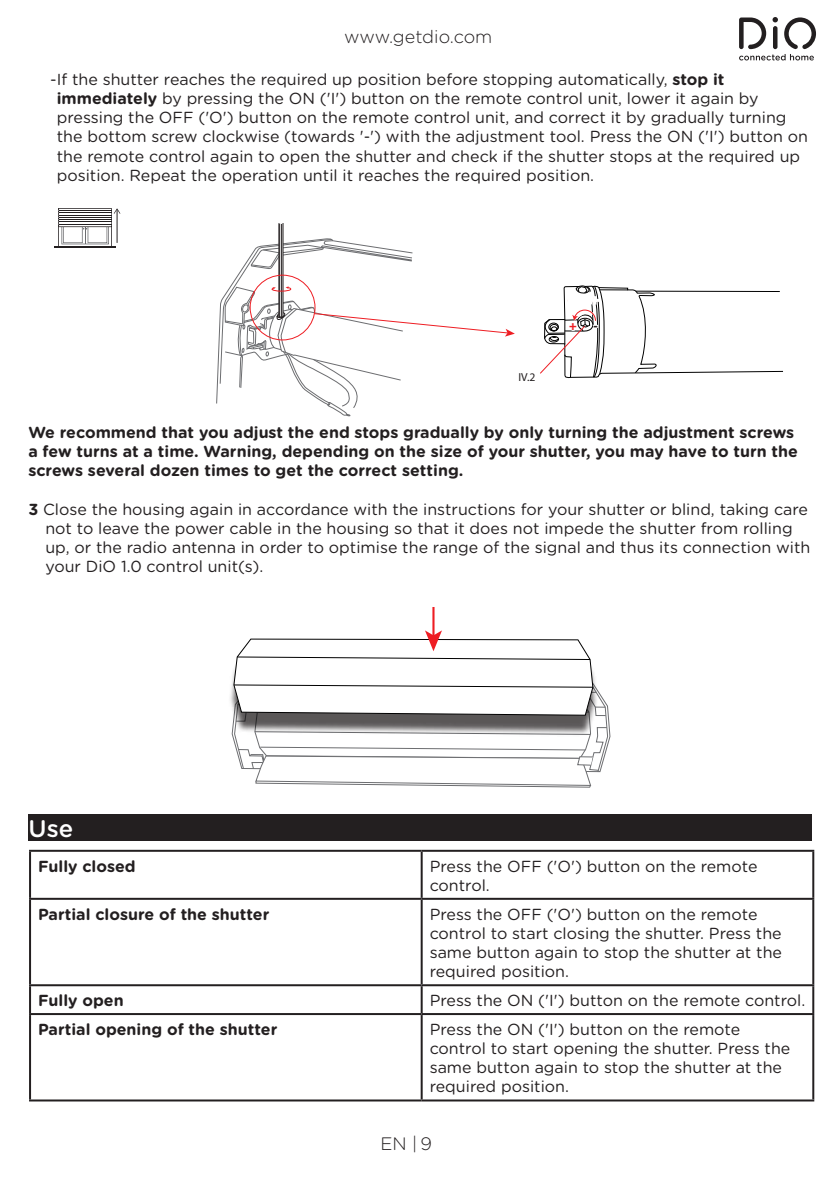
<style>
.page{position:relative;width:840px;height:1191px;background:#fff}
.page>*{position:absolute;margin:0;border:0;box-sizing:border-box;transform-origin:0 0}
.t1{font:500 24px "Gotham Rounded";color:#fff}
.t2{font:300 18px "Gotham Rounded";color:#231f20}
.t3{font:16px/19.2px "Gotham Rounded";color:#231f20}
.t4{font:700 16px/19.2px "Gotham Rounded";color:#231f20}
.t5{font:900 12.8px "Myriad Pro";color:#ee1d23}
.t6{font:11.6px "Myriad Pro";color:#231f20}
.s1{font-weight:700}
</style>
<div class="page">
<svg style="left:739px;top:17px;width:76px;height:43px"></svg>
<hr style="left:432px;top:607px;width:2px;height:29px;background:#ee1d23">
<svg style="left:231px;top:630px;width:379px;height:157px"></svg>
<svg style="left:540px;top:285px;width:242px;height:93px"></svg>
<svg style="left:216px;top:223px;width:298px;height:193px"></svg>
<hr style="left:54px;top:247px;width:61px;height:1px;background:#231f20">
<svg style="left:58px;top:208px;width:62px;height:39px"></svg>
<hr style="left:29px;top:849px;width:392px;height:2px;background:#231f20">
<hr style="left:29px;top:851px;width:2px;height:46px;background:#231f20">
<hr style="left:421px;top:849px;width:392px;height:2px;background:#231f20">
<hr style="left:420px;top:851px;width:2px;height:46px;background:#231f20">
<hr style="left:811px;top:851px;width:2px;height:46px;background:#231f20">
<hr style="left:29px;top:897px;width:392px;height:2px;background:#231f20">
<hr style="left:29px;top:899px;width:2px;height:85px;background:#231f20">
<hr style="left:421px;top:897px;width:392px;height:2px;background:#231f20">
<hr style="left:420px;top:899px;width:2px;height:85px;background:#231f20">
<hr style="left:811px;top:899px;width:2px;height:85px;background:#231f20">
<hr style="left:29px;top:984px;width:392px;height:2px;background:#231f20">
<hr style="left:29px;top:986px;width:2px;height:27px;background:#231f20">
<hr style="left:421px;top:984px;width:392px;height:2px;background:#231f20">
<hr style="left:420px;top:986px;width:2px;height:27px;background:#231f20">
<hr style="left:811px;top:986px;width:2px;height:27px;background:#231f20">
<hr style="left:29px;top:1013px;width:392px;height:2px;background:#231f20">
<hr style="left:29px;top:1015px;width:2px;height:84px;background:#231f20">
<hr style="left:421px;top:1013px;width:392px;height:2px;background:#231f20">
<hr style="left:420px;top:1015px;width:2px;height:84px;background:#231f20">
<hr style="left:811px;top:1015px;width:2px;height:84px;background:#231f20">
<hr style="left:29px;top:1099px;width:392px;height:2px;background:#231f20">
<hr style="left:421px;top:1099px;width:392px;height:2px;background:#231f20">
<div style="left:29px;top:814px;width:782px;height:27px;background:#231f20"></div>
<p class="t2" style="left:344px;top:24px;width:150px">www.getdio.com</p>
<p class="t3" style="left:57px;top:69px;width:752px;text-indent:-7px">-If the shutter reaches the required up position before stopping automatically, <span class="s1">stop it immediately</span> by pressing the ON ('I') button on the remote control unit, lower it again by pressing the OFF ('O') button on the remote control unit, and correct it by gradually turning the bottom screw clockwise (towards '-') with the adjustment tool. Press the ON ('I') button on the remote control again to open the shutter and check if the shutter stops at the required up position. Repeat the operation until it reaches the required position.</p>
<p class="t6" style="left:518px;top:370px;width:18px">IV.2</p>
<p class="t5" style="left:569px;top:317px;width:9px">+</p>
<p class="t5" style="left:593px;top:317px;width:6px">-</p>
<p class="t4" style="left:28px;top:422px;width:770px">We recommend that you adjust the end stops gradually by only turning the adjustment screws a few turns at a time. Warning, depending on the size of your shutter, you may have to turn the screws several dozen times to get the correct setting.</p>
<p class="t3" style="left:45px;top:499px;width:766px;text-indent:-17px"><span class="s1">3</span> Close the housing again in accordance with the instructions for your shutter or blind, taking care not to leave the power cable in the housing so that it does not impede the shutter from rolling up, or the radio antenna in order to optimise the range of the signal and thus its connection with your DiO 1.0 control unit(s).</p>
<h1 class="t1" style="left:29px;top:811px;width:46px">Use</h1>
<p class="t4" style="left:38px;top:855px;width:99px">Fully closed</p>
<p class="t3" style="left:429px;top:855px;width:329px">Press the OFF ('O') button on the remote control.</p>
<p class="t4" style="left:38px;top:903px;width:233px">Partial closure of the shutter</p>
<p class="t3" style="left:429px;top:903px;width:353px">Press the OFF ('O') button on the remote control to start closing the shutter. Press the same button again to stop the shutter at the required position.</p>
<p class="t4" style="left:38px;top:990px;width:87px">Fully open</p>
<p class="t3" style="left:429px;top:990px;width:377px">Press the ON ('I') button on the remote control.</p>
<p class="t4" style="left:38px;top:1019px;width:241px">Partial opening of the shutter</p>
<p class="t3" style="left:429px;top:1019px;width:362px">Press the ON ('I') button on the remote control to start opening the shutter. Press the same button again to stop the shutter at the required position.</p>
<p class="t2" style="left:380px;top:1131px;width:53px">EN |9</p>
</div>
